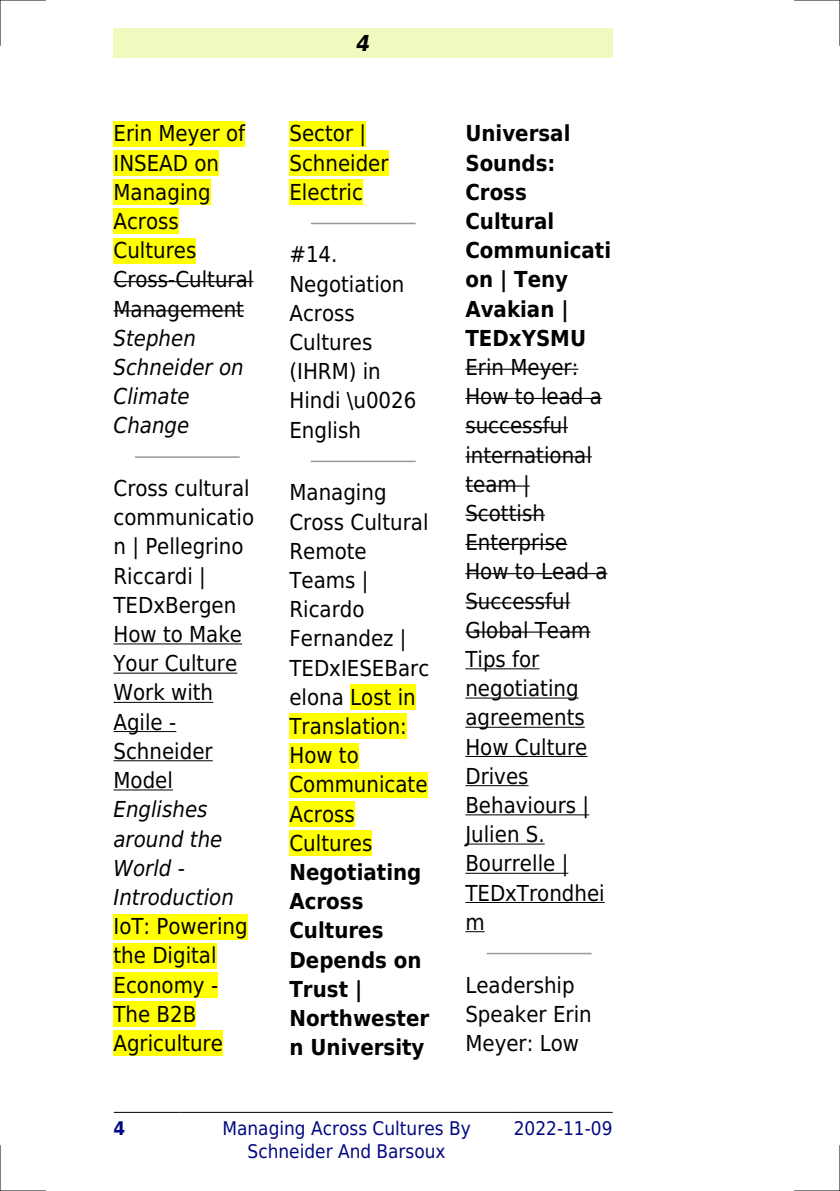
<style>
.page{position:relative;width:840px;height:1191px;background:#fff}
.page>*{position:absolute;margin:0;border:0;box-sizing:border-box;transform-origin:0 0}
.t1{font:22px/29.2px "DejaVu Sans Condensed";color:#000}
.t2{font:700 22px/29.2px "DejaVu Sans Condensed";color:#000}
.t3{font:italic 22px/29.2px "DejaVu Sans Condensed";color:#000}
.t4{font:italic 700 22px "DejaVu Sans Condensed";color:#000}
.t5{font:18.8px/22.6px "DejaVu Sans Condensed";color:#000880;text-align:center}
.t6{font:700 18.8px "DejaVu Sans Condensed";color:#000880}
</style>
<div class="page">
<div style="left:113px;top:28px;width:499px;height:30px;background:#effbbe"></div>
<hr style="left:114px;top:1112px;width:65px;height:1px;background:#000">
<hr style="left:180px;top:1112px;width:333px;height:1px;background:#000">
<hr style="left:514px;top:1112px;width:98px;height:1px;background:#000">
<div style="left:113px;top:121px;width:132px;height:25px;background:#ff0"></div>
<div style="left:113px;top:150px;width:106px;height:26px;background:#ff0"></div>
<div style="left:113px;top:179px;width:97px;height:26px;background:#ff0"></div>
<div style="left:113px;top:208px;width:66px;height:26px;background:#ff0"></div>
<div style="left:113px;top:238px;width:83px;height:25px;background:#ff0"></div>
<hr style="left:113px;top:281px;width:140px;height:1px;background:#000">
<hr style="left:113px;top:310px;width:131px;height:1px;background:#000">
<hr style="left:135px;top:456px;width:104px;height:2px;background:#999">
<hr style="left:113px;top:643px;width:129px;height:1px;background:#000">
<hr style="left:113px;top:672px;width:124px;height:1px;background:#000">
<hr style="left:113px;top:702px;width:100px;height:1px;background:#000">
<hr style="left:113px;top:731px;width:63px;height:1px;background:#000">
<hr style="left:113px;top:760px;width:99px;height:1px;background:#000">
<hr style="left:113px;top:789px;width:60px;height:1px;background:#000">
<div style="left:113px;top:913px;width:134px;height:26px;background:#ff0"></div>
<div style="left:113px;top:943px;width:103px;height:25px;background:#ff0"></div>
<div style="left:113px;top:972px;width:105px;height:25px;background:#ff0"></div>
<div style="left:113px;top:1001px;width:83px;height:26px;background:#ff0"></div>
<div style="left:113px;top:1030px;width:110px;height:26px;background:#ff0"></div>
<div style="left:289px;top:121px;width:77px;height:25px;background:#ff0"></div>
<div style="left:289px;top:150px;width:99px;height:26px;background:#ff0"></div>
<div style="left:289px;top:179px;width:74px;height:26px;background:#ff0"></div>
<hr style="left:311px;top:223px;width:103px;height:1px;background:#999">
<hr style="left:311px;top:460px;width:103px;height:2px;background:#999">
<div style="left:350px;top:684px;width:65px;height:26px;background:#ff0"></div>
<div style="left:289px;top:713px;width:118px;height:26px;background:#ff0"></div>
<div style="left:289px;top:743px;width:69px;height:25px;background:#ff0"></div>
<div style="left:289px;top:772px;width:138px;height:25px;background:#ff0"></div>
<div style="left:289px;top:801px;width:65px;height:26px;background:#ff0"></div>
<div style="left:289px;top:830px;width:83px;height:26px;background:#ff0"></div>
<hr style="left:465px;top:369px;width:113px;height:1px;background:#000">
<hr style="left:465px;top:398px;width:136px;height:1px;background:#000">
<hr style="left:465px;top:427px;width:102px;height:1px;background:#000">
<hr style="left:465px;top:456px;width:126px;height:1px;background:#000">
<hr style="left:465px;top:485px;width:64px;height:1px;background:#000">
<hr style="left:465px;top:515px;width:79px;height:1px;background:#000">
<hr style="left:465px;top:544px;width:102px;height:1px;background:#000">
<hr style="left:465px;top:573px;width:142px;height:1px;background:#000">
<hr style="left:465px;top:602px;width:105px;height:1px;background:#000">
<hr style="left:465px;top:631px;width:125px;height:1px;background:#000">
<hr style="left:465px;top:668px;width:74px;height:1px;background:#000">
<hr style="left:465px;top:697px;width:113px;height:1px;background:#000">
<hr style="left:465px;top:727px;width:119px;height:1px;background:#000">
<hr style="left:465px;top:756px;width:122px;height:1px;background:#000">
<hr style="left:465px;top:785px;width:63px;height:1px;background:#000">
<hr style="left:465px;top:814px;width:124px;height:1px;background:#000">
<hr style="left:465px;top:843px;width:79px;height:1px;background:#000">
<hr style="left:465px;top:872px;width:103px;height:1px;background:#000">
<hr style="left:465px;top:902px;width:139px;height:1px;background:#000">
<svg style="left:465px;top:931px;width:19px;height:1px"></svg>
<hr style="left:487px;top:952px;width:103px;height:2px;background:#999">
<hr style="left:0;top:0;width:45px;height:1px;background:#000">
<hr style="left:794px;top:0;width:45px;height:1px;background:#000">
<hr style="left:0;top:1190px;width:45px;height:1px;background:#000">
<hr style="left:794px;top:1190px;width:45px;height:1px;background:#000">
<hr style="left:0;top:0;width:1px;height:45px;background:#000">
<hr style="left:0;top:1145px;width:1px;height:46px;background:#000">
<hr style="left:839px;top:0;width:1px;height:45px;background:#000">
<hr style="left:839px;top:1145px;width:1px;height:46px;background:#000">
<p class="t1" style="left:113px;top:119px;width:141px">Erin Meyer of<br>INSEAD on<br>Managing<br>Across<br>Cultures<br>Cross-Cultural<br>Management</p>
<p class="t3" style="left:113px;top:323px;width:132px">Stephen<br>Schneider on<br>Climate<br>Change</p>
<p class="t1" style="left:113px;top:474px;width:142px">Cross cultural communicatio n | Pellegrino<br>Riccardi |<br>TEDxBergen<br>How to Make<br>Your Culture<br>Work with<br>Agile -<br>Schneider<br>Model</p>
<p class="t3" style="left:113px;top:795px;width:122px">Englishes around the<br>World -<br>Introduction</p>
<p class="t1" style="left:113px;top:912px;width:136px">IoT: Powering the Digital<br>Economy -<br>The B2B<br>Agriculture</p>
<p class="t4" style="left:356px;top:30px;width:15px">4</p>
<p class="t1" style="left:289px;top:119px;width:101px">Sector |<br>Schneider<br>Electric</p>
<p class="t1" style="left:289px;top:240px;width:128px">#14.<br>Negotiation<br>Across<br>Cultures (IHRM) in<br>Hindi \u0026<br>English</p>
<p class="t1" style="left:289px;top:478px;width:141px">Managing<br>Cross Cultural<br>Remote<br>Teams |<br>Ricardo<br>Fernandez |<br>TEDxIESEBarc elona Lost in<br>Translation:<br>How to<br>Communicate<br>Across<br>Cultures</p>
<p class="t2" style="left:289px;top:857px;width:141px">Negotiating<br>Across<br>Cultures<br>Depends on<br>Trust |<br>Northwester n University</p>
<p class="t2" style="left:465px;top:119px;width:147px">Universal<br>Sounds:<br>Cross<br>Cultural<br>Communicati on | Teny<br>Avakian |<br>TEDxYSMU</p>
<p class="t1" style="left:465px;top:353px;width:143px">Erin Meyer:<br>How to lead a successful international team |<br>Scottish<br>Enterprise<br>How to Lead a<br>Successful<br>Global Team<br>Tips for negotiating agreements<br>How Culture<br>Drives<br>Behaviours |<br>Julien S.<br>Bourrelle |<br>TEDxTrondhei m</p>
<p class="t1" style="left:465px;top:970px;width:128px">Leadership<br>Speaker Erin<br>Meyer: Low</p>
<p class="t6" style="left:113px;top:1117px;width:13px">4</p>
<p class="t5" style="left:222px;top:1117px;width:249px">Managing Across Cultures By<br>Schneider And Barsoux</p>
<p class="t5" style="left:513px;top:1117px;width:100px">2022-11-09</p>
</div>
